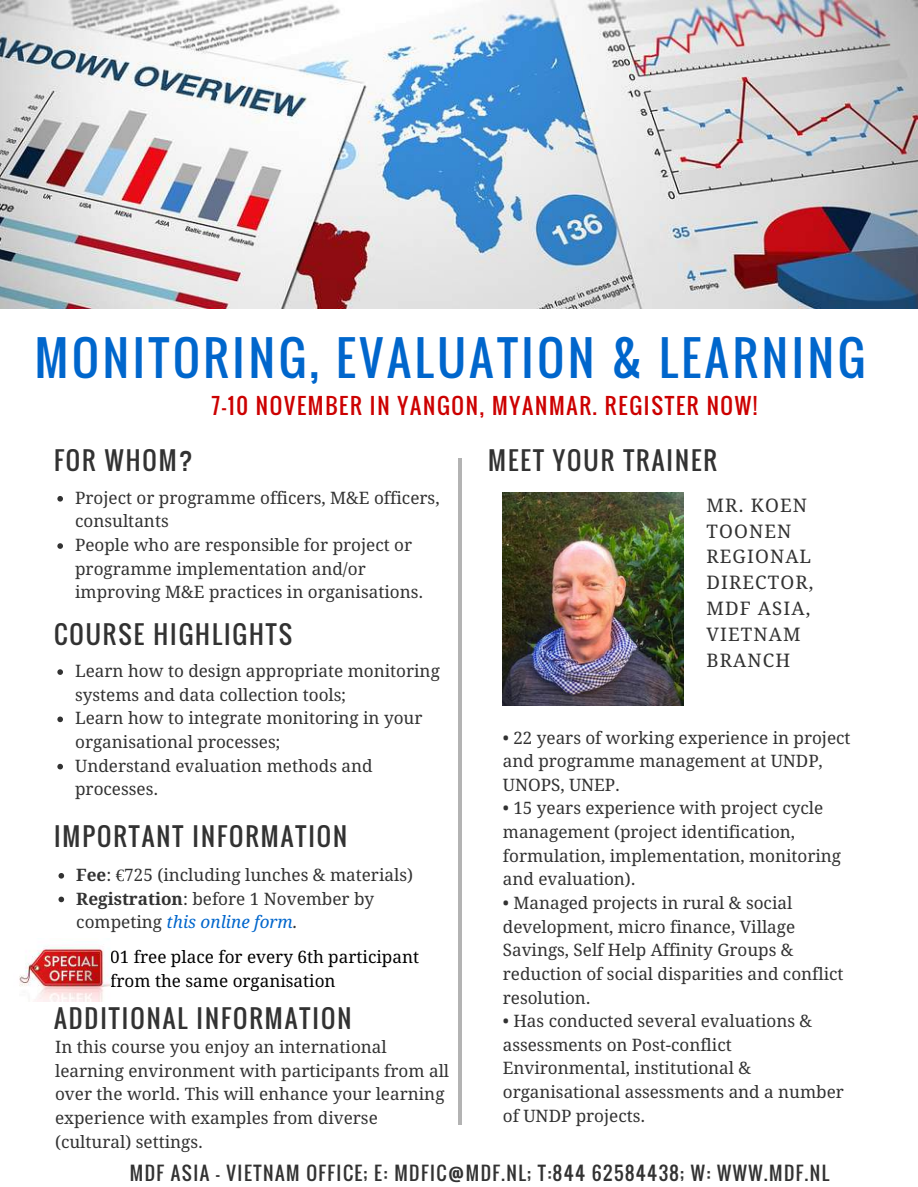
<style>
.page{position:relative;width:918px;height:1187px;background:#fff}
.page>*{position:absolute;margin:0;border:0;box-sizing:border-box;transform-origin:0 0}
.t1{font:46.65px "Oswald";letter-spacing:.08em;color:#06c}
.t2{font:24.9px "Oswald";letter-spacing:.08em;color:#323232}
.t3{font:21.75px "Oswald";letter-spacing:.08em;color:#c00}
.t4{font:18.75px "Oswald";letter-spacing:.08em;color:#323232}
.t5{font:18.75px/25.8px "Droid Serif";letter-spacing:.06em;color:#323232}
.t6{font:17.1px/23.7px "Droid Serif";color:#323232}
.t7{font:17.1px/23.7px "Droid Serif";color:#000}
.s1{font-weight:700}
.s2{font-family:"Tinos"}
.s3{font-style:italic;color:#06c}
.s4{font-style:italic}
</style>
<div class="page">
<svg style="left:57px;top:496px;width:6px;height:5px"></svg>
<svg style="left:57px;top:543px;width:6px;height:6px"></svg>
<svg style="left:57px;top:669px;width:6px;height:6px"></svg>
<svg style="left:57px;top:716px;width:6px;height:6px"></svg>
<svg style="left:57px;top:764px;width:6px;height:5px"></svg>
<svg style="left:58px;top:873px;width:6px;height:5px"></svg>
<svg style="left:58px;top:896px;width:6px;height:6px"></svg>
<hr style="left:458px;top:458px;width:4px;height:666px;background:#b3b3b3">
<img style="left:0;top:1px;width:918px;height:307px">
<img style="left:19px;top:947px;width:91px;height:54px">
<img style="left:503px;top:492px;width:181px;height:213px">
<h1 class="t1" style="left:35px;top:322px;width:832px">MONITORING, EVALUATION &amp; LEARNING</h1>
<p class="t3" style="left:212px;top:389px;width:547px">7-10 NOVEMBER IN YANGON, MYANMAR. REGISTER NOW!</p>
<h2 class="t2" style="left:54px;top:441px;width:140px">FOR WHOM?</h2>
<h2 class="t2" style="left:488px;top:441px;width:230px">MEET YOUR TRAINER</h2>
<p class="t6" style="left:75px;top:486px;width:366px">Project or programme officers, M&amp;E officers, consultants<br>People who are responsible for project or programme implementation and/or improving M&amp;E practices in organisations.</p>
<h2 class="t2" style="left:54px;top:615px;width:240px">COURSE HIGHLIGHTS</h2>
<p class="t6" style="left:75px;top:659px;width:366px">Learn how to design appropriate monitoring systems and data collection tools;<br>Learn how to integrate monitoring in your organisational processes;<br>Understand evaluation methods and processes.</p>
<h2 class="t2" style="left:54px;top:817px;width:295px">IMPORTANT INFORMATION</h2>
<p class="t6" style="left:76px;top:863px;width:338px"><span class="s1">Fee</span>: <span class="s2">€</span>725 (including lunches &amp; materials)<br><span class="s1">Registration</span>: before 1 November by competing <span class="s3">this online form</span><span class="s4">.</span></p>
<p class="t7" style="left:110px;top:945px;width:310px">01 free place for every 6th participant from the same organisation</p>
<h2 class="t2" style="left:54px;top:999px;width:299px">ADDITIONAL INFORMATION</h2>
<p class="t6" style="left:55px;top:1035px;width:396px">In this course you enjoy an international learning environment with participants from all over the world. This will enhance your learning experience with examples from diverse (cultural) settings.</p>
<p class="t5" style="left:706px;top:492px;width:108px">MR. KOEN<br>TOONEN<br>REGIONAL<br>DIRECTOR,<br>MDF ASIA,<br>VIETNAM<br>BRANCH</p>
<p class="t6" style="left:503px;top:725px;width:349px">• 22 years of working experience in project and programme management at UNDP,<br>UNOPS, UNEP.</p>
<p class="t6" style="left:503px;top:796px;width:340px">• 15 years experience with project cycle management (project identification, formulation, implementation, monitoring and evaluation).</p>
<p class="t6" style="left:503px;top:891px;width:342px">• Managed projects in rural &amp; social development, micro finance, Village Savings, Self Help Affinity Groups &amp; reduction of social disparities and conflict resolution.</p>
<p class="t6" style="left:503px;top:1009px;width:342px">• Has conducted several evaluations &amp; assessments on Post-conflict<br>Environmental, institutional &amp; organisational assessments and a number of UNDP projects.</p>
<p class="t4" style="left:130px;top:1159px;width:701px">MDF ASIA - VIETNAM OFFICE; E: MDFIC@MDF.NL; T:844 62584438; W: WWW.MDF.NL</p>
</div>
